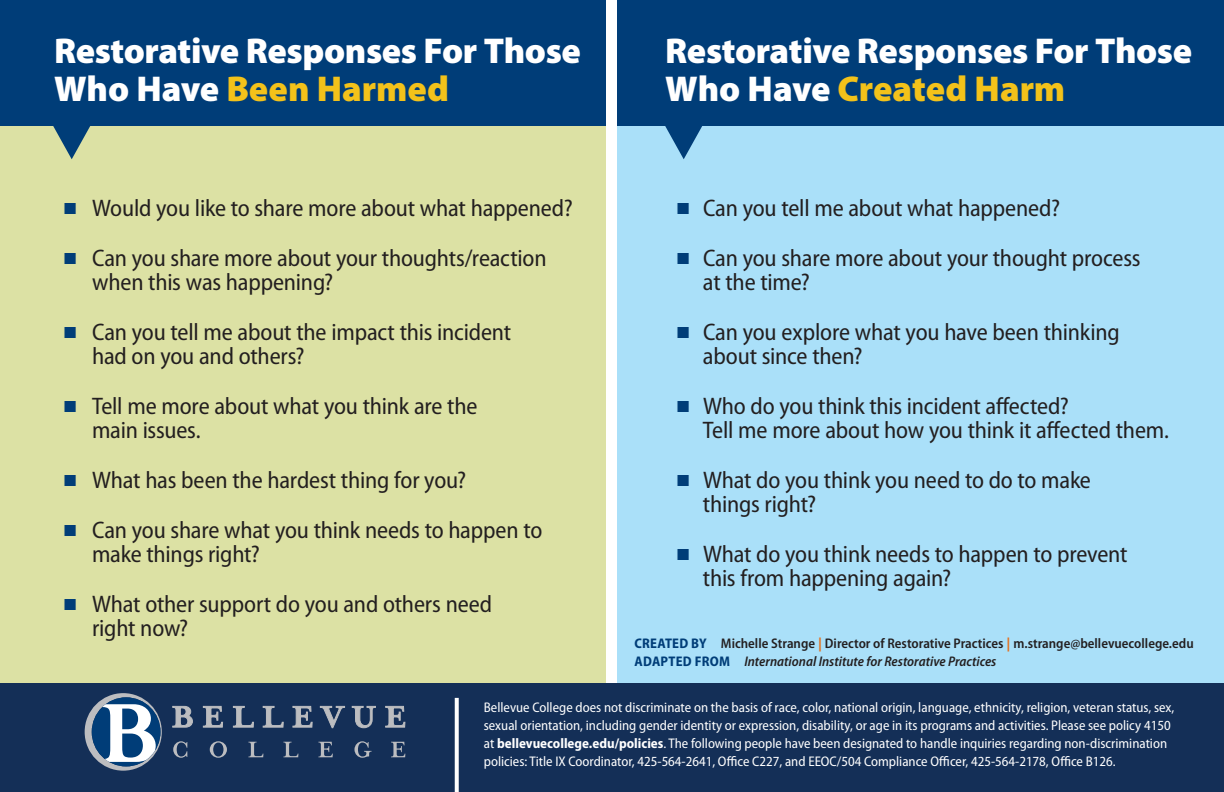
<style>
.page{position:relative;width:1224px;height:792px;background:#fff}
.page>*{position:absolute;margin:0;border:0;box-sizing:border-box;transform-origin:0 0}
.t1{font:900 36px/38px "Myriad Pro";letter-spacing:-.01em;color:#fff}
.List_Paragraph{font:semi-condensed 24px/24px "Myriad Pro";letter-spacing:-.01em;color:#231f20}
.t2{font:semi-condensed 14px/18px "Myriad Pro";color:#fff}
.t3{font:600 semi-condensed 14px "Myriad Pro";color:#231f20}
.t4{font:italic 600 semi-condensed 14px "Myriad Pro";color:#231f20}
.s1{color:#f3c21a}
.s2{color:#003d78}
.s3{font-weight:700;color:#003d78}
.s4{font-weight:700;font-stretch:normal;color:#e4701e}
.s5{font-weight:700;font-style:normal;color:#003d78}
.s6{font-weight:700}
</style>
<div class="page">
<div style="left:612px;top:109px;width:612px;height:683px;background:#aae0f9"></div>
<div style="left:0;top:109px;width:612px;height:683px;background:#dce1a4"></div>
<div style="left:0;top:0;width:1224px;height:126px;background:#003d78"></div>
<div style="left:606px;top:0;width:11px;height:792px;background:#fff"></div>
<svg style="left:53px;top:126px;width:38px;height:33px"></svg>
<svg style="left:665px;top:126px;width:37px;height:33px"></svg>
<div style="left:0;top:684px;width:1224px;height:108px;background:#142f57"></div>
<svg style="left:455px;top:698px;width:4px;height:94px"></svg>
<svg style="left:173px;top:741px;width:232px;height:17px"></svg>
<svg style="left:172px;top:706px;width:234px;height:23px"></svg>
<svg style="left:85px;top:693px;width:77px;height:78px"></svg>
<p class="t1" style="left:54px;top:32px;width:528px">Restorative Responses For Those<br>Who Have <span class="s1">Been Harmed</span></p>
<p class="t1" style="left:665px;top:32px;width:528px">Restorative Responses For Those<br>Who Have <span class="s1">Created Harm</span></p>
<p class="List_Paragraph" style="left:64px;top:197px;width:510px"><span class="s2">■</span> Would you like to share more about what happened?</p>
<p class="List_Paragraph" style="left:92px;top:247px;width:456px;text-indent:-28px"><span class="s2">■</span> Can you share more about your thoughts/reaction when this was happening?</p>
<p class="List_Paragraph" style="left:92px;top:321px;width:421px;text-indent:-28px"><span class="s2">■</span> Can you tell me about the impact this incident had on you and others?</p>
<p class="List_Paragraph" style="left:92px;top:394px;width:387px;text-indent:-28px"><span class="s2">■</span> Tell me more about what you think are the main issues.</p>
<p class="List_Paragraph" style="left:64px;top:468px;width:404px"><span class="s2">■</span> What has been the hardest thing for you?</p>
<p class="List_Paragraph" style="left:92px;top:518px;width:452px;text-indent:-28px"><span class="s2">■</span> Can you share what you think needs to happen to make things right?</p>
<p class="List_Paragraph" style="left:92px;top:592px;width:402px;text-indent:-28px"><span class="s2">■</span> What other support do you and others need right now?</p>
<p class="List_Paragraph" style="left:677px;top:197px;width:385px"><span class="s2">■</span> Can you tell me about what happened?</p>
<p class="List_Paragraph" style="left:703px;top:247px;width:439px;text-indent:-26px"><span class="s2">■</span> Can you share more about your thought process at the time?</p>
<p class="List_Paragraph" style="left:703px;top:321px;width:418px;text-indent:-26px"><span class="s2">■</span> Can you explore what you have been thinking about since then?</p>
<p class="List_Paragraph" style="left:703px;top:394px;width:468px;text-indent:-26px"><span class="s2">■</span> Who do you think this incident affected?<br>Tell me more about how you think it affected them.</p>
<p class="List_Paragraph" style="left:703px;top:468px;width:390px;text-indent:-26px"><span class="s2">■</span> What do you think you need to do to make things right?</p>
<p class="List_Paragraph" style="left:703px;top:542px;width:426px;text-indent:-26px"><span class="s2">■</span> What do you think needs to happen to prevent this from happening again?</p>
<p class="t3" style="left:634px;top:636px;width:561px"><span class="s3">CREATED BY</span> Michelle Strange <span class="s4">|</span> Director of Restorative Practices <span class="s4">|</span> m.strange@bellevuecollege.edu</p>
<p class="t4" style="left:634px;top:654px;width:364px"><span class="s5">ADAPTED FROM</span> International Institute for Restorative Practices</p>
<p class="t2" style="left:484px;top:699px;width:692px">Bellevue College does not discriminate on the basis of race, color, national origin, language, ethnicity, religion, veteran status, sex, sexual orientation, including gender identity or expression, disability, or age in its programs and activities. Please see policy 4150 at <span class="s6">bellevuecollege.edu/policies</span>. The following people have been designated to handle inquiries regarding non-discrimination policies: Title IX Coordinator, 425-564-2641, Office C227, and EEOC/504 Compliance Officer, 425-564-2178, Office B126.</p>
</div>
